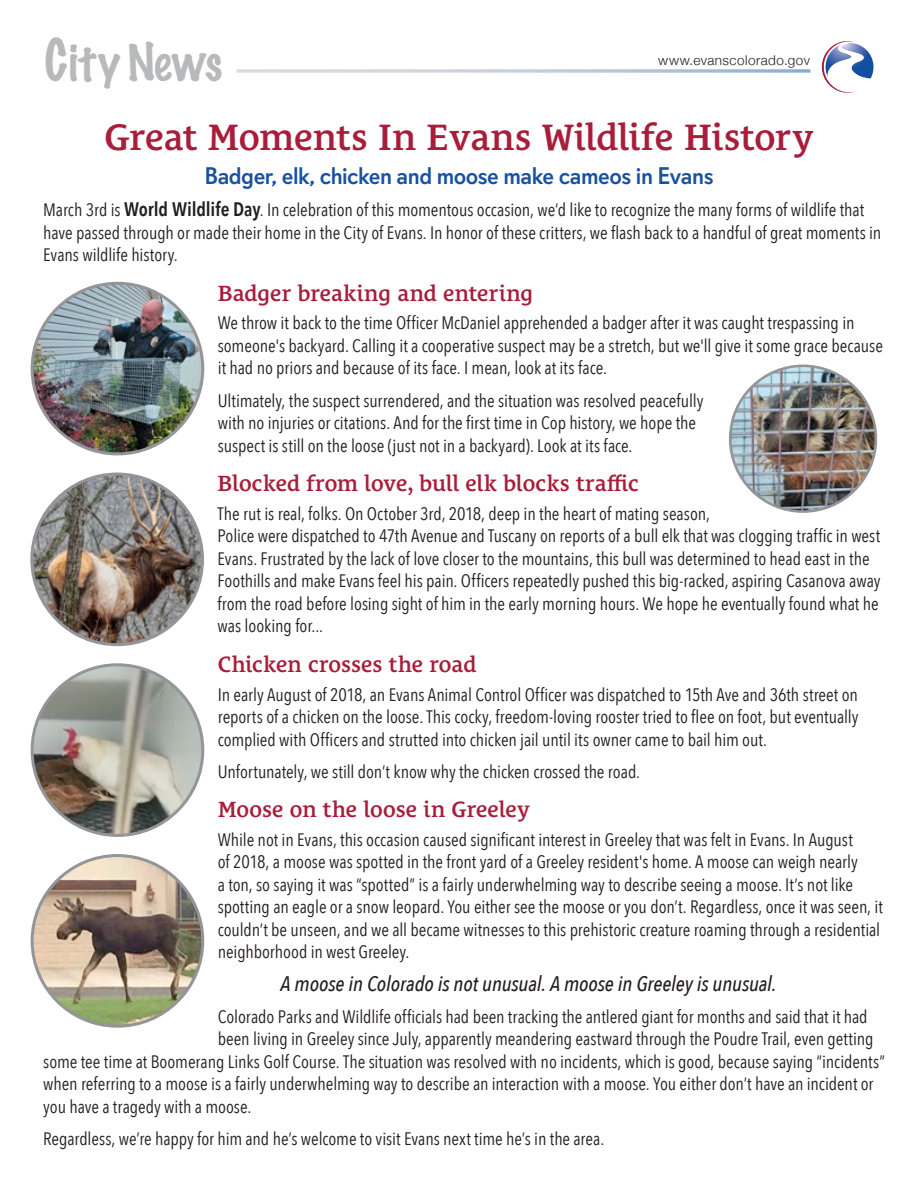
<style>
.page{position:relative;width:918px;height:1188px;background:#fff}
.page>*{position:absolute;margin:0;border:0;box-sizing:border-box;transform-origin:0 0}
.t1{font:100 46.5px "Marker Felt";letter-spacing:.015em;color:#b7b9bb}
.t2{font:600 37.5px "Le Monde Courrier Std";letter-spacing:-.01em;color:#a81d3a}
.t3{font:500 24px "Davis Sans";letter-spacing:-.02em;color:#18519e;scale:.95 1}
.t4{font:600 22.5px "Le Monde Courrier Std";letter-spacing:-.005em;color:#a81d3a}
.t5{font:italic 500 21px "Avenir Next Condensed";letter-spacing:-.01em;color:#231f20}
.t6{font:18px/22.5px "Avenir Next Condensed";letter-spacing:-.005em;color:#231f20}
.t7{font:300 13.5px "Helvetica Neue";letter-spacing:.035em;color:#231f20}
.s1{font-size:52.5px}
.s2{font-weight:600;font-size:19.5px}
</style>
<div class="page">
<svg style="left:237px;top:69px;width:573px;height:4px;background:#c8d2de"></svg>
<svg style="left:821px;top:41px;width:53px;height:52px"></svg>
<img style="left:32px;top:283px;width:171px;height:171px;border-radius:85px">
<img style="left:32px;top:474px;width:170px;height:171px;border-radius:85px">
<img style="left:32px;top:665px;width:171px;height:170px;border-radius:85px">
<img style="left:32px;top:856px;width:171px;height:170px;border-radius:85px">
<img style="left:730px;top:366px;width:146px;height:146px;border-radius:73px">
<div style="left:729px;top:365px;width:148px;height:148px;border:3px solid #939598;border-radius:50%"></div>
<h1 class="t1" style="left:45px;top:25px;width:179px"><span class="s1">C</span>ity News</h1>
<p class="t7" style="left:658px;top:50px;width:153px">www.evanscolorado.gov</p>
<h2 class="t2" style="left:104px;top:116px;width:711px">Great Moments In Evans Wildlife History</h2>
<h3 class="t3" style="left:204px;top:162px;width:538px">Badger, elk, chicken and moose make cameos in Evans</h3>
<p class="t6" style="left:43px;top:198px;width:840px">March 3rd is <span class="s2">World Wildlife Day</span>. In celebration of this momentous occasion, we’d like to recognize the many forms of wildlife that have passed through or made their home in the City of Evans. In honor of these critters, we flash back to a handful of great moments in<br>Evans wildlife history.</p>
<p class="t4" style="left:218px;top:280px;width:317px">Badger breaking and entering</p>
<p class="t6" style="left:218px;top:311px;width:667px">We throw it back to the time Officer McDaniel apprehended a badger after it was caught trespassing in someone's backyard. Calling it a cooperative suspect may be a stretch, but we'll give it some grace because it had no priors and because of its face. I mean, look at its face.</p>
<p class="t6" style="left:218px;top:388px;width:487px">Ultimately, the suspect surrendered, and the situation was resolved peacefully with no injuries or citations. And for the first time in Cop history, we hope the suspect is still on the loose (just not in a backyard). Look at its face.</p>
<p class="t4" style="left:218px;top:471px;width:423px">Blocked from love, bull elk blocks traffic</p>
<p class="t6" style="left:218px;top:501px;width:665px">The rut is real, folks. On October 3rd, 2018, deep in the heart of mating season,<br>Police were dispatched to 47th Avenue and Tuscany on reports of a bull elk that was clogging traffic in west Evans. Frustrated by the lack of love closer to the mountains, this bull was determined to head east in the Foothills and make Evans feel his pain. Officers repeatedly pushed this big-racked, aspiring Casanova away from the road before losing sight of him in the early morning hours. We hope he eventually found what he was looking for...</p>
<p class="t4" style="left:218px;top:651px;width:260px">Chicken crosses the road</p>
<p class="t6" style="left:218px;top:682px;width:642px;text-align:justify">In early August of 2018, an Evans Animal Control Officer was dispatched to 15th Ave and 36th street on reports of a chicken on the loose. This cocky, freedom-loving rooster tried to flee on foot, but eventually complied with Officers and strutted into chicken jail until its owner came to bail him out.</p>
<p class="t6" style="left:218px;top:759px;width:424px">Unfortunately, we still don’t know why the chicken crossed the road.</p>
<p class="t4" style="left:218px;top:797px;width:314px">Moose on the loose in Greeley</p>
<p class="t6" style="left:218px;top:828px;width:667px">While not in Evans, this occasion caused significant interest in Greeley that was felt in Evans. In August<br>of 2018, a moose was spotted in the front yard of a Greeley resident's home. A moose can weigh nearly<br>a ton, so saying it was “spotted” is a fairly underwhelming way to describe seeing a moose. It’s not like spotting an eagle or a snow leopard. You either see the moose or you don’t. Regardless, once it was seen, it couldn’t be unseen, and we all became witnesses to this prehistoric creature roaming through a residential neighborhood in west Greeley.</p>
<p class="t5" style="left:281px;top:971px;width:497px">A moose in Colorado is not unusual. A moose in Greeley is unusual.</p>
<p class="t6" style="left:218px;top:1005px;width:651px">Colorado Parks and Wildlife officials had been tracking the antlered giant for months and said that it had</p>
<p class="t6" style="left:218px;top:1027px;width:657px">been living in Greeley since July, apparently meandering eastward through the Poudre Trail, even getting</p>
<p class="t6" style="left:43px;top:1050px;width:844px">some tee time at Boomerang Links Golf Course. The situation was resolved with no incidents, which is good, because saying “incidents”</p>
<p class="t6" style="left:43px;top:1072px;width:832px">when referring to a moose is a fairly underwhelming way to describe an interaction with a moose. You either don’t have an incident or</p>
<p class="t6" style="left:43px;top:1095px;width:210px">you have a tragedy with a moose.</p>
<p class="t6" style="left:43px;top:1127px;width:563px">Regardless, we’re happy for him and he’s welcome to visit Evans next time he’s in the area.</p>
</div>
